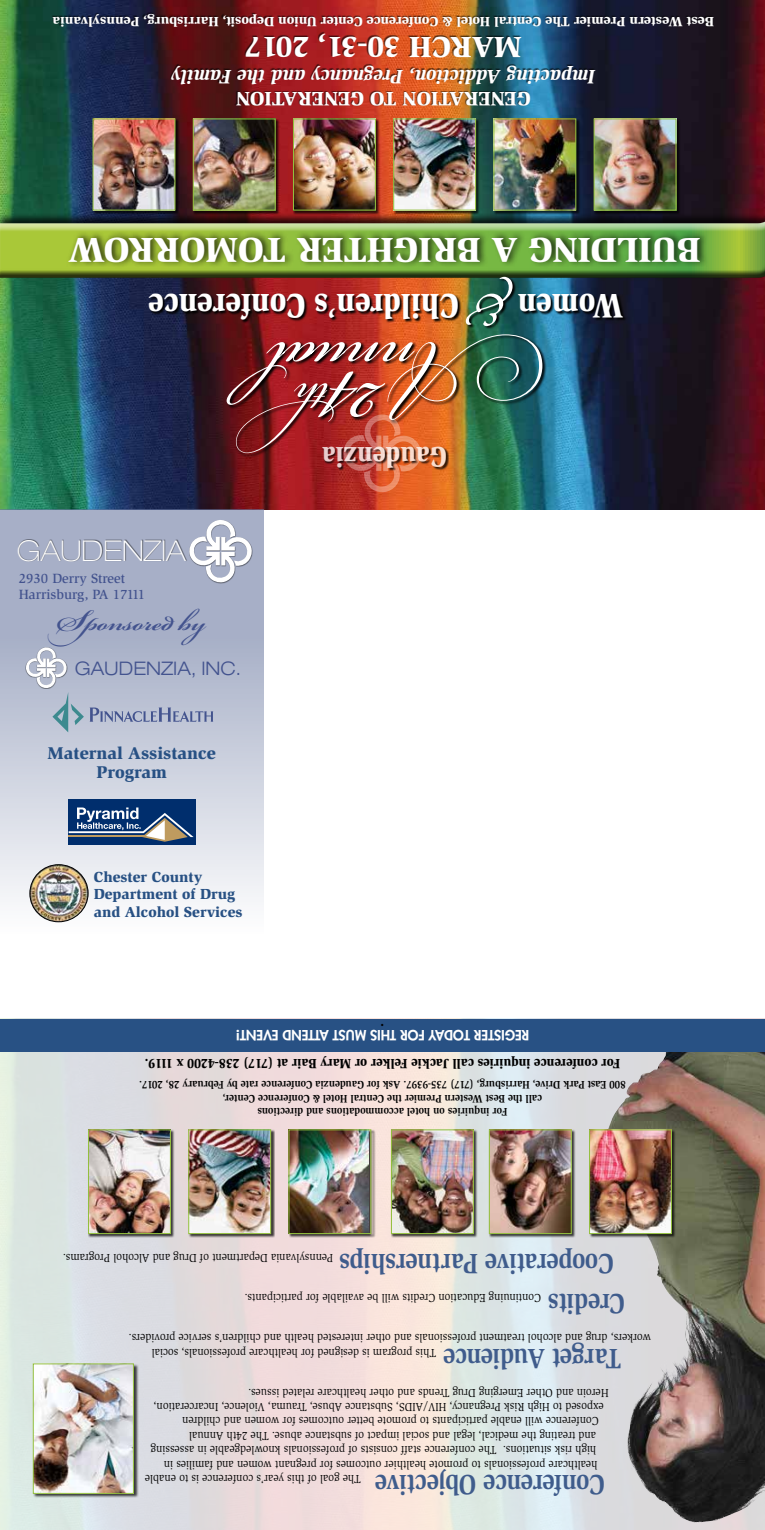
<style>
.page{position:relative;width:765px;height:1530px;background:#fff}
.page>*{position:absolute;margin:0;border:0;box-sizing:border-box;transform-origin:0 0}
.t1{font:77.5px "Bickham Script Pro";color:#fff;scale:.85 1}
.t2{font:37.5px "Bickham Script MM 700";color:#43538e}
.t3{font:900 35.62px "Slimbach";color:#fff}
.t4{font:900 35.12px "Slimbach";color:#fff;scale:.85 1}
.t5{font:900 30px "Slimbach";color:#fff}
.t6{font:900 29.25px "Slimbach";color:#fff;scale:.85 1}
.t7{font:700 28.75px "Slimbach";letter-spacing:-.02em;color:#3f5c8c;scale:.85 1}
.t8{font:100 expanded 28.75px "Helvetica Neue";color:#fff}
.t9{font:italic 900 20px "Slimbach";color:#fff;scale:.95 1}
.t10{font:900 20px "Slimbach";color:#fff}
.t11{font:300 expanded 18.75px "Helvetica Neue";color:#43538e}
.t12{font:900 17.5px/18.8px "Slimbach";color:#285184;text-align:center}
.t13{font:900 15px/17.5px "Slimbach";color:#285184}
.t14{font:900 13.75px "Slimbach";letter-spacing:-.01em;color:#fff}
.t15{font:900 13.75px "Slimbach";color:#000;scale:.9 1}
.t16{font:800 13.75px "Futura";letter-spacing:-.005em;color:#fff}
.t17{font:500 13.75px/16.5px "Slimbach";color:#43538e}
.t18{font:12px "Slimbach";color:#000;scale:.9 1}
.t19{font:700 11.25px/13.5px "Slimbach";color:#000;text-align:center;scale:.9 1}
.s1{font-family:"Bickham Script MM 400";font-size:125px}
.s2{font-size:46.25px}
.s3{font-family:"Bickham Script MM Alt I 700"}
</style>
<div class="page">
<img style="left:0;top:0;width:765px;height:509px">
<img style="left:0;top:1052px;width:765px;height:478px">
<svg style="left:0;top:509px;width:264px;height:510px"></svg>
<svg style="left:187px;top:518px;width:67px;height:66px"></svg>
<div style="left:18px;top:540px;width:170px;height:22px;background:#000;opacity:.5"></div>
<img style="left:605px;top:1052px;width:86px;height:283px">
<div style="left:589px;top:1130px;width:87px;height:108px;background:#000;opacity:.75"></div>
<img style="left:591px;top:1131px;width:79px;height:101px">
<div style="left:589px;top:1129px;width:83px;height:105px;border:1px solid #93bf3e"></div>
<div style="left:289px;top:1130px;width:87px;height:108px;background:#000;opacity:.75"></div>
<img style="left:290px;top:1131px;width:78px;height:101px">
<div style="left:288px;top:1129px;width:83px;height:105px;border:1px solid #93bf3e"></div>
<div style="left:188px;top:1130px;width:87px;height:108px;background:#000;opacity:.75"></div>
<img style="left:190px;top:1131px;width:79px;height:101px">
<div style="left:188px;top:1129px;width:83px;height:105px;border:1px solid #93bf3e"></div>
<div style="left:88px;top:1130px;width:87px;height:108px;background:#000;opacity:.75"></div>
<img style="left:90px;top:1131px;width:79px;height:101px">
<div style="left:88px;top:1129px;width:83px;height:105px;border:1px solid #93bf3e"></div>
<div style="left:489px;top:1130px;width:87px;height:108px;background:#000;opacity:.75"></div>
<img style="left:491px;top:1131px;width:79px;height:101px">
<div style="left:489px;top:1129px;width:83px;height:105px;border:1px solid #93bf3e"></div>
<div style="left:391px;top:1130px;width:87px;height:108px;background:#000;opacity:.75"></div>
<img style="left:393px;top:1131px;width:79px;height:101px">
<div style="left:391px;top:1129px;width:83px;height:105px;border:1px solid #93bf3e"></div>
<div style="left:0;top:1019px;width:765px;height:33px;background:#285184"></div>
<div style="left:33px;top:1363px;width:105px;height:135px;background:#000;opacity:.75"></div>
<img style="left:35px;top:1366px;width:97px;height:126px">
<div style="left:33px;top:1364px;width:101px;height:130px;border:1px solid #93bf3e"></div>
<svg style="left:25px;top:646px;width:189px;height:86px;background:#b1bacd"></svg>
<div style="left:69px;top:800px;width:127px;height:45px;background:#002e6d"></div>
<svg style="left:69px;top:808px;width:125px;height:34px"></svg>
<img style="left:30px;top:865px;width:58px;height:57px;border-radius:29px">
<div style="left:30px;top:864px;width:58px;height:58px;border:1px solid #000;border-radius:50%"></div>
<div style="left:0;top:205px;width:765px;height:74px;background:#000;opacity:.75"></div>
<div style="left:0;top:210px;width:765px;height:65px;background:#fff;opacity:.75"></div>
<div style="left:0;top:219px;width:765px;height:67px;background:#000;opacity:.75"></div>
<div style="left:594px;top:119px;width:87px;height:96px;background:#000;opacity:.75"></div>
<img style="left:596px;top:120px;width:79px;height:89px">
<div style="left:594px;top:118px;width:83px;height:93px;border:1px solid #93bf3e"></div>
<div style="left:293px;top:119px;width:87px;height:96px;background:#000;opacity:.75"></div>
<img style="left:295px;top:120px;width:79px;height:89px">
<div style="left:293px;top:118px;width:83px;height:93px;border:1px solid #93bf3e"></div>
<div style="left:193px;top:119px;width:87px;height:96px;background:#000;opacity:.75"></div>
<img style="left:195px;top:120px;width:79px;height:89px">
<div style="left:193px;top:118px;width:83px;height:93px;border:1px solid #93bf3e"></div>
<div style="left:93px;top:119px;width:87px;height:96px;background:#000;opacity:.75"></div>
<img style="left:95px;top:120px;width:79px;height:89px">
<div style="left:93px;top:118px;width:83px;height:93px;border:1px solid #93bf3e"></div>
<div style="left:494px;top:119px;width:86px;height:96px;background:#000;opacity:.75"></div>
<img style="left:495px;top:120px;width:79px;height:89px">
<div style="left:493px;top:118px;width:83px;height:93px;border:1px solid #93bf3e"></div>
<div style="left:393px;top:119px;width:87px;height:96px;background:#000;opacity:.75"></div>
<img style="left:395px;top:120px;width:79px;height:89px">
<div style="left:393px;top:118px;width:83px;height:93px;border:1px solid #93bf3e"></div>
<img style="left:148px;top:276px;width:479px;height:53px">
<div style="left:337px;top:413px;width:91px;height:92px;background:#000;opacity:.16"></div>
<img style="left:227px;top:334px;width:315px;height:161px">
<img style="left:322px;top:447px;width:127px;height:24px">
<div style="left:66px;top:230px;width:643px;height:38px;background:#000;opacity:.75"></div>
<div style="left:51px;top:12px;width:662px;height:94px;background:#000;opacity:.6"></div>
<svg style="left:466px;top:277px;width:47px;height:49px;background:#21553f"></svg>
<p class="t14" style="left:714px;top:30px;width:663px;rotate:-180deg">Best Western Premier The Central Hotel &amp; Conference Center Union Deposit, Harrisburg, Pennsylvania</p>
<h3 class="t5" style="left:522px;top:66px;width:279px;rotate:-180deg">MARCH 30-31, 2017</h3>
<h3 class="t9" style="left:595px;top:88px;width:448px;rotate:-180deg">Impacting Addiction, Pregnancy and the Family</h3>
<h3 class="t10" style="left:531px;top:111px;width:296px;rotate:-180deg">GENERATION TO GENERATION</h3>
<h3 class="t3" style="left:701px;top:272px;width:634px;rotate:-180deg">BUILDING A BRIGHTER TOMORROW</h3>
<h3 class="t4" style="left:459px;top:328px;width:367px;rotate:-180deg">Children’s Conference</h3>
<h3 class="t4" style="left:624px;top:328px;width:126px;rotate:-180deg">Women</h3>
<h1 class="t1" style="left:380px;top:456px;width:193px;rotate:-180deg">th<span class="s1">24</span></h1>
<h3 class="t6" style="left:447px;top:475px;width:149px;rotate:-180deg">Gaudenzia</h3>
<h3 class="t8" style="left:17px;top:534px;width:171px">GAUDENZIA</h3>
<p class="t17" style="left:19px;top:570px;width:128px">2930 Derry Street<br>Harrisburg, PA 17111</p>
<h2 class="t2" style="left:57px;top:602px;width:148px"><span class="s2">S</span><span class="s3">p</span>onsore<span class="s3">d</span> b<span class="s3">y</span></h2>
<h3 class="t11" style="left:75px;top:657px;width:168px">GAUDENZIA, INC.</h3>
<h3 class="t12" style="left:48px;top:743px;width:170px">Maternal Assistance<br>Program</h3>
<p class="t13" style="left:94px;top:867px;width:150px">Chester County<br>Department of Drug and Alcohol Services</p>
<p class="t15" style="left:384px;top:1037px;width:6px;rotate:-180deg">.</p>
<p class="t16" style="left:529px;top:1044px;width:295px;rotate:-180deg">REGISTER TODAY FOR THIS MUST ATTEND EVENT!</p>
<p class="t19" style="left:626px;top:1119px;width:542px;rotate:-180deg">For inquiries on hotel accommodations and directions<br>call the Best Western Premier the Central Hotel &amp; Conference Center,<br>800 East Park Drive, Harrisburg, (717) 735-9397. Ask for Gaudenzia Conference rate by February 28, 2017.</p>
<p class="t15" style="left:620px;top:1072px;width:530px;rotate:-180deg">For conference inquiries call Jackie Felker or Mary Bair at (717) 238-4200 x 1119.</p>
<p class="t18" style="left:333px;top:1265px;width:302px;rotate:-180deg">Pennsylvania Department of Drug and Alcohol Programs.</p>
<h3 class="t7" style="left:614px;top:1281px;width:324px;rotate:-180deg">Cooperative Partnerships</h3>
<p class="t18" style="left:541px;top:1305px;width:331px;rotate:-180deg">Continuing Education Credits will be available for participants.</p>
<h3 class="t7" style="left:625px;top:1321px;width:92px;rotate:-180deg">Credits</h3>
<p class="t18" style="left:651px;top:1345px;width:582px;rotate:-180deg">workers, drug and alcohol treatment professionals and other interested health and children’s service providers.</p>
<p class="t18" style="left:436px;top:1359px;width:318px;rotate:-180deg">This program is designed for healthcare professionals, social</p>
<h3 class="t7" style="left:621px;top:1375px;width:211px;rotate:-180deg">Target Audience</h3>
<p class="t18" style="left:609px;top:1399px;width:402px;rotate:-180deg">Heroin and Other Emerging Drug Trends and other healthcare related issues.</p>
<p class="t18" style="left:604px;top:1414px;width:502px;rotate:-180deg">exposed to High Risk Pregnancy, HIV/AIDS, Substance Abuse, Trauma, Violence, Incarceration,</p>
<p class="t18" style="left:599px;top:1428px;width:464px;rotate:-180deg">Conference will enable participants to promote better outcomes for women and children</p>
<p class="t18" style="left:596px;top:1443px;width:454px;rotate:-180deg">and treating the medical, legal and social impact of substance abuse. The 24th Annual</p>
<p class="t18" style="left:596px;top:1457px;width:496px;rotate:-180deg">high risk situations. The conference staff consists of professionals knowledgeable in assessing</p>
<p class="t18" style="left:597px;top:1471px;width:483px;rotate:-180deg">healthcare professionals to promote healthier outcomes for pregnant women and families in</p>
<p class="t18" style="left:361px;top:1486px;width:241px;rotate:-180deg">The goal of this year’s conference is to enable</p>
<h3 class="t7" style="left:605px;top:1502px;width:272px;rotate:-180deg">Conference Objective</h3>
</div>
